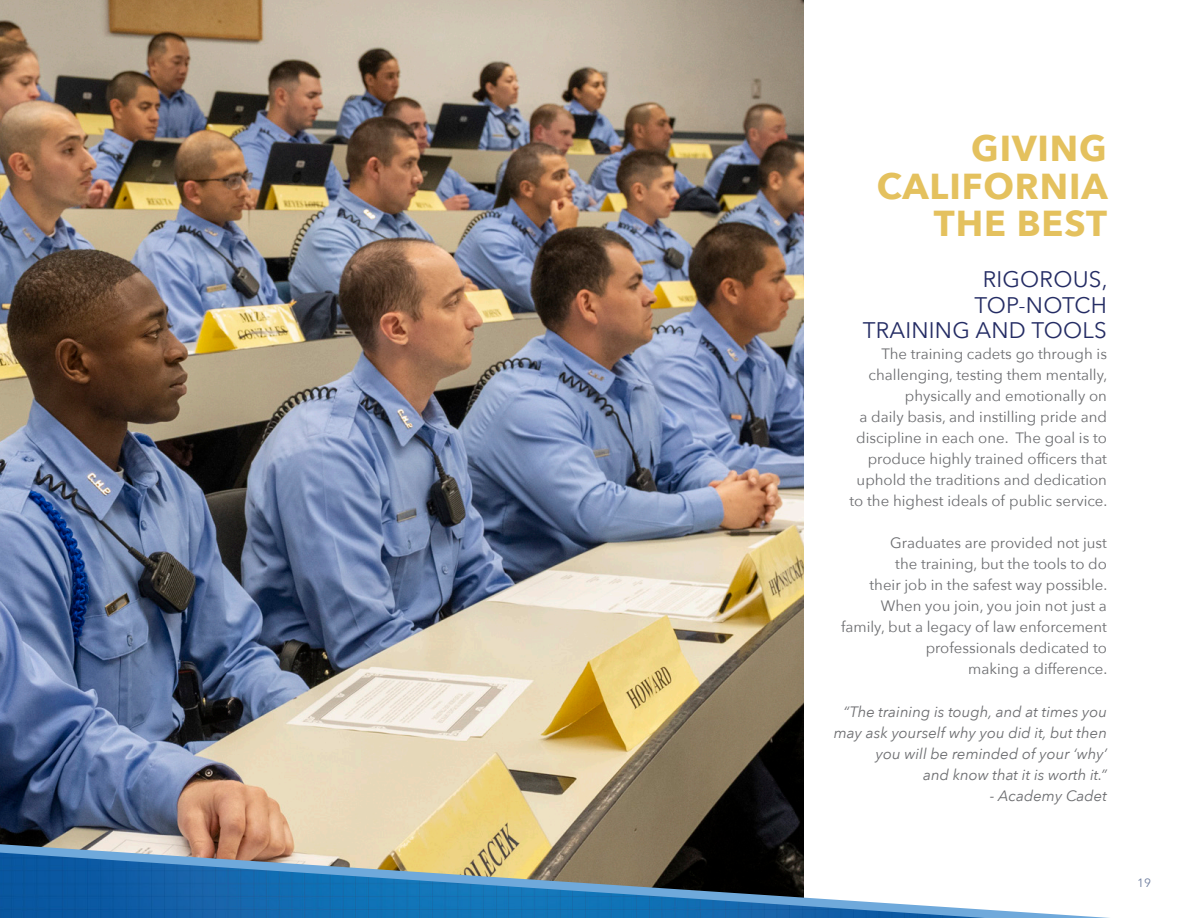
<style>
.page{position:relative;width:1188px;height:918px;background:#fff}
.page>*{position:absolute;margin:0;border:0;box-sizing:border-box;transform-origin:0 0}
.t1{font:700 36px/37.5px "Avenir Next";letter-spacing:.025em;color:#e4c15e;text-align:right}
.Main_header__sm{font:22.5px/25.5px "Avenir Next";letter-spacing:.01em;color:#242c64;text-align:right}
.Main_text{font:15px/21px "Avenir Next";color:#6c6d70;text-align:right}
.Main_text-2{font:italic 15px/21px "Avenir Next";color:#6c6d70;text-align:right}
.Main_text-3{font:12px "Avenir Next";color:#6f7e9f}
</style>
<div class="page">
<img style="left:0;top:0;width:804px;height:844px">
<svg style="left:0;top:844px;width:1110px;height:74px"></svg>
<p class="t1" style="left:877px;top:129px;width:232px">GIVING<br>CALIFORNIA<br>THE BEST</p>
<p class="Main_header__sm" style="left:863px;top:266px;width:247px">RIGOROUS,<br>TOP-NOTCH<br>TRAINING AND TOOLS</p>
<p class="Main_text" style="left:850px;top:343px;width:259px">The training cadets go through is challenging, testing them mentally, physically and emotionally on<br>a daily basis, and instilling pride and discipline in each one. The goal is to produce highly trained officers that uphold the traditions and dedication to the highest ideals of public service.</p>
<p class="Main_text" style="left:841px;top:532px;width:268px">Graduates are provided not just<br>the training, but the tools to do<br>their job in the safest way possible.<br>When you join, you join not just a family, but a legacy of law enforcement professionals dedicated to<br>making a difference.</p>
<p class="Main_text-2" style="left:834px;top:700px;width:275px">“The training is tough, and at times you may ask yourself why you did it, but then you will be reminded of your ‘why’<br>and know that it is worth it.”</p>
<p class="Main_text-2" style="left:990px;top:784px;width:119px">- Academy Cadet</p>
<p class="Main_text-3" style="left:1137px;top:872px;width:15px">19</p>
</div>
